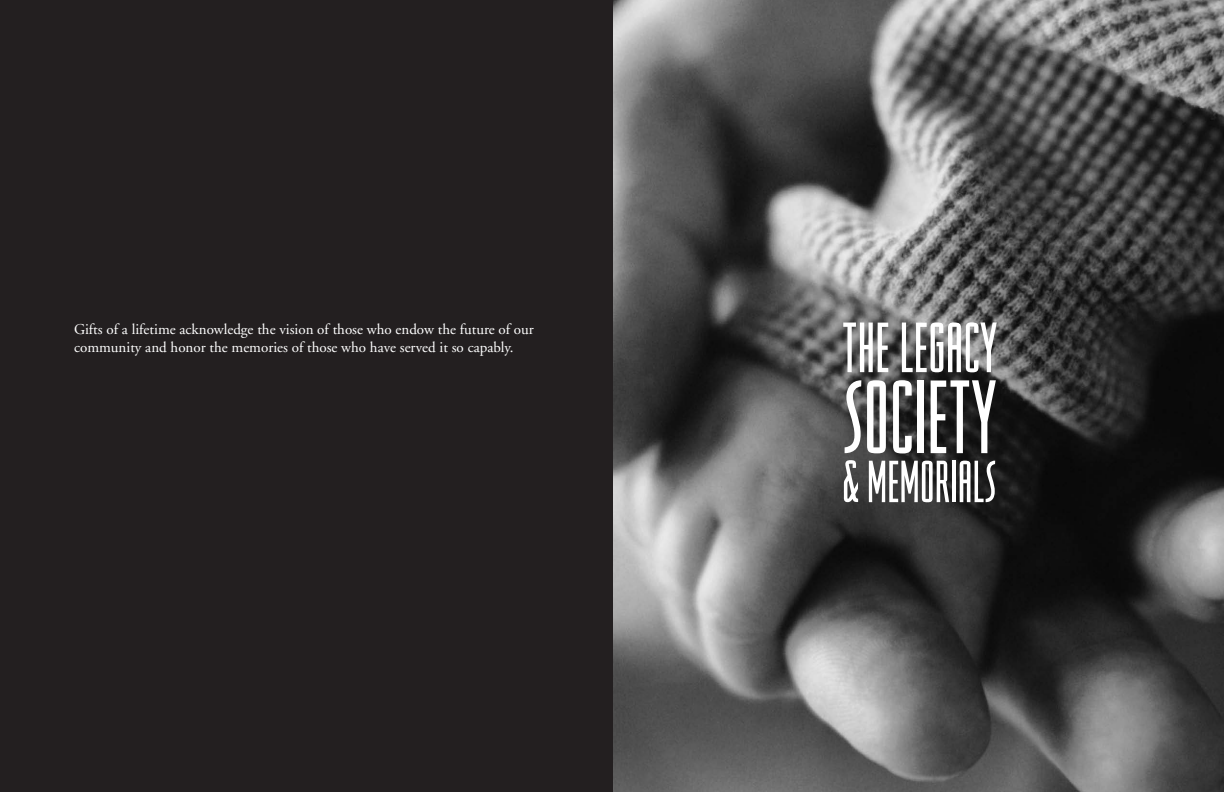
<style>
.page{position:relative;width:1224px;height:792px;background:#fff}
.page>*{position:absolute;margin:0;border:0;box-sizing:border-box;transform-origin:0 0}
.t1{font:107px "Viking";color:#fff}
.t2{font:73px "Viking";color:#fff}
.t3{font:61px "Viking";color:#fff}
.t4{font:15px/18px "Adobe Garamond";color:#fff}
</style>
<div class="page">
<img style="left:612px;top:0;width:612px;height:792px">
<div style="left:0;top:0;width:612px;height:792px;background:#231f20"></div>
<p class="t4" style="left:74px;top:321px;width:461px">Gifts of a lifetime acknowledge the vision of those who endow the future of our community and honor the memories of those who have served it so capably.</p>
<h2 class="t2" style="left:842px;top:299px;width:157px">THE LEGACY</h2>
<h1 class="t1" style="left:842px;top:346px;width:156px">SOCIETY</h1>
<h3 class="t3" style="left:843px;top:441px;width:155px">&amp; MEMORIALS</h3>
</div>
